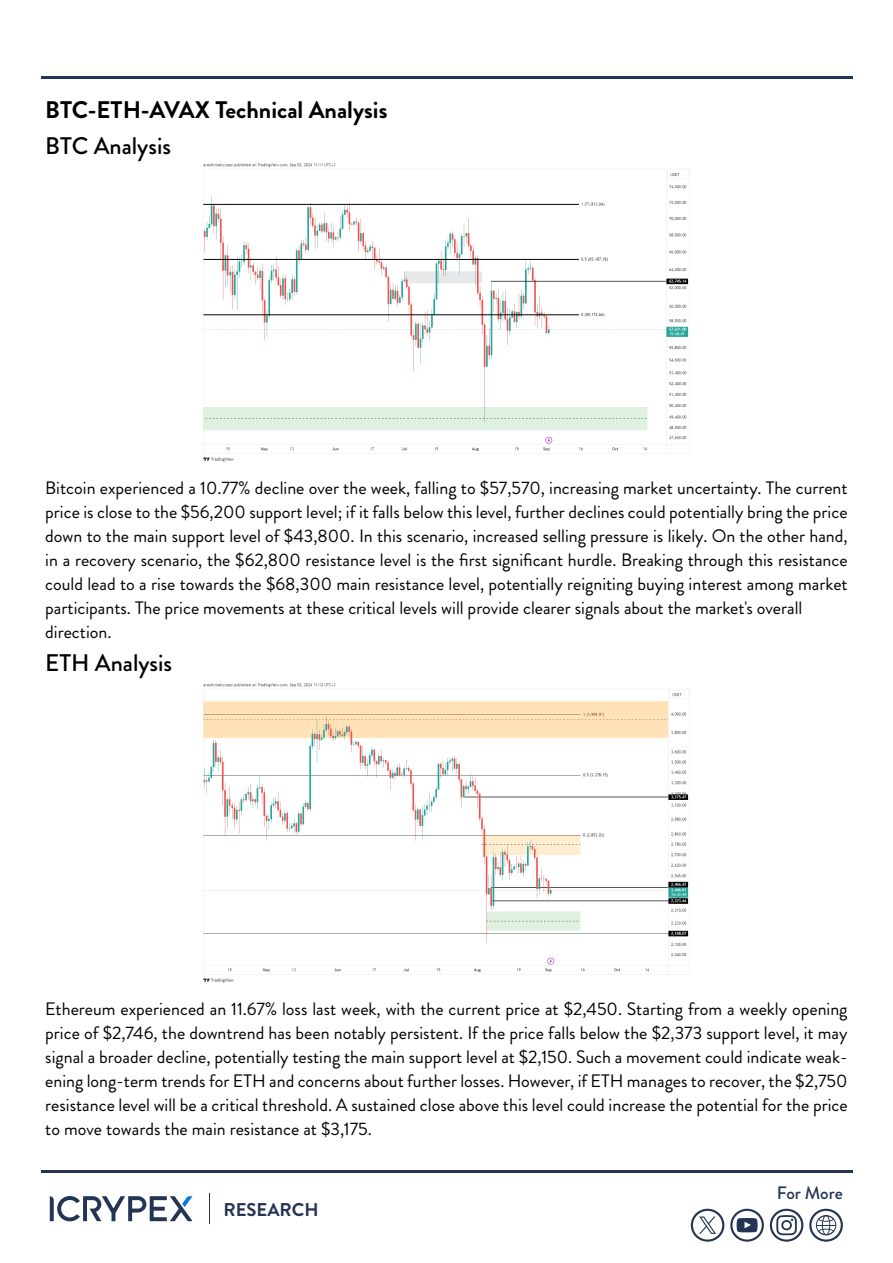
<style>
.page{position:relative;width:893px;height:1263px;background:#fff}
.page>*{position:absolute;margin:0;border:0;box-sizing:border-box;transform-origin:0 0}
.t1{font:700 24px "Brandon Grotesque";color:#000}
.t2{font:500 24px "Brandon Grotesque";color:#000}
.t3{font:700 18.45px "Brandon Grotesque";color:#243454}
.t4{font:18px/24px "Brandon Grotesque";color:#000}
.t5{font:500 18px "Brandon Grotesque";letter-spacing:-.005em;color:#243454}
</style>
<div class="page">
<hr style="left:41px;top:1170px;width:811px;height:2px;background:#243454">
<hr style="left:41px;top:76px;width:811px;height:2px;background:#243454">
<svg style="left:50px;top:1196px;width:142px;height:26px"></svg>
<hr style="left:209px;top:1193px;width:1px;height:31px;background:#243454">
<img style="left:203px;top:163px;width:487px;height:299px">
<img style="left:203px;top:683px;width:487px;height:300px">
<svg style="left:809px;top:1209px;width:34px;height:33px"></svg>
<svg style="left:770px;top:1209px;width:33px;height:33px"></svg>
<svg style="left:730px;top:1209px;width:34px;height:33px"></svg>
<svg style="left:691px;top:1209px;width:33px;height:33px"></svg>
<h1 class="t1" style="left:45px;top:93px;width:344px">BTC-ETH-AVAX Technical Analysis</h1>
<h1 class="t2" style="left:45px;top:129px;width:127px">BTC Analysis</h1>
<p class="t4" style="left:45px;top:476px;width:804px">Bitcoin experienced a 10.77% decline over the week, falling to $57,570, increasing market uncertainty. The current price is close to the $56,200 support level; if it falls below this level, further declines could potentially bring the price down to the main support level of $43,800. In this scenario, increased selling pressure is likely. On the other hand, in a recovery scenario, the $62,800 resistance level is the first significant hurdle. Breaking through this resistance could lead to a rise towards the $68,300 main resistance level, potentially reigniting buying interest among market participants. The price movements at these critical levels will provide clearer signals about the market's overall direction.</p>
<h1 class="t2" style="left:45px;top:646px;width:128px">ETH Analysis</h1>
<p class="t4" style="left:45px;top:997px;width:804px;text-align:justify">Ethereum experienced an 11.67% loss last week, with the current price at $2,450. Starting from a weekly opening price of $2,746, the downtrend has been notably persistent. If the price falls below the $2,373 support level, it may signal a broader decline, potentially testing the main support level at $2,150. Such a movement could indicate weak&shy;ening long-term trends for ETH and concerns about further losses. However, if ETH manages to recover, the $2,750 resistance level will be a critical threshold. A sustained close above this level could increase the potential for the price to move towards the main resistance at $3,175.</p>
<p class="t3" style="left:223px;top:1197px;width:97px">RESEARCH</p>
<p class="t5" style="left:777px;top:1181px;width:68px">For More</p>
</div>
